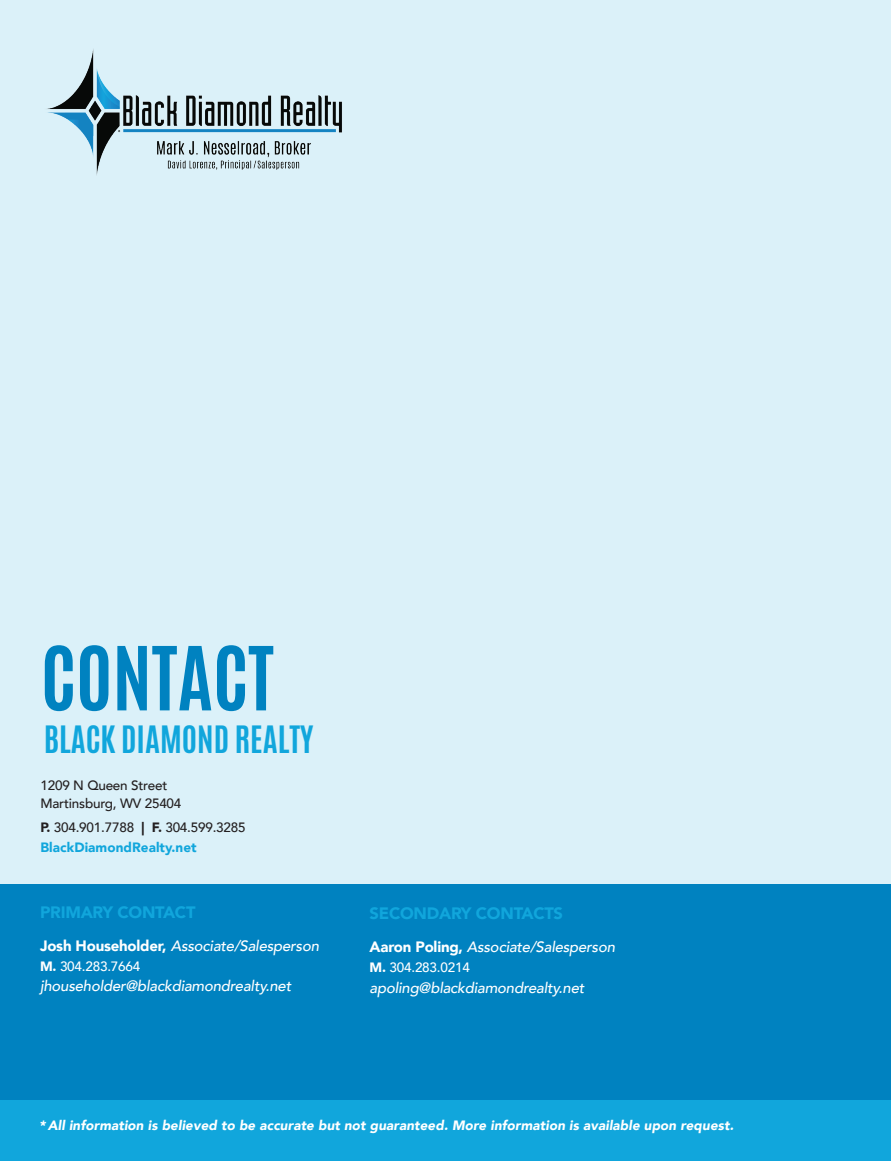
<style>
.page{position:relative;width:891px;height:1161px;background:#fff}
.page>*{position:absolute;margin:0;border:0;box-sizing:border-box;transform-origin:0 0}
.t1{font:700 75px "Antonio";color:#0082c0}
.t2{font:700 31.5px "Antonio";color:#11a6dc}
.t3{font:900 16.5px "Avenir";letter-spacing:-.015em;color:#11a6dc}
.t4{font:italic 500 15px "Avenir";letter-spacing:-.015em;color:#fff}
.t5{font:italic 900 13.5px "Avenir";letter-spacing:.005em;color:#fff}
.t6{font:500 13.5px/18px "Avenir";letter-spacing:-.015em;color:#231f20}
.t7{font:500 13.5px "Avenir";letter-spacing:-.015em;color:#fff}
.s1{font-weight:900}
.s2{font-weight:900;color:#11a6dc}
.s3{font-weight:900;font-style:normal}
</style>
<div class="page">
<div style="left:0;top:0;width:891px;height:899px;background:#dbf1f9"></div>
<div style="left:0;top:1100px;width:891px;height:61px;background:#11a6dc"></div>
<div style="left:0;top:884px;width:891px;height:216px;background:#0082c0"></div>
<img style="left:47px;top:49px;width:295px;height:126px">
<h1 class="t1" style="left:41px;top:622px;width:235px">CONTACT</h1>
<h2 class="t2" style="left:44px;top:715px;width:271px">BLACK DIAMOND REALTY</h2>
<p class="t6" style="left:40px;top:776px;width:142px">1209 N Queen Street<br>Martinsburg, WV 25404</p>
<p class="t6" style="left:40px;top:816px;width:207px;line-height:20.2px"><span class="s1">P.</span> 304.901.7788 <span class="s1">| F.</span> 304.599.3285<br><span class="s2">BlackDiamondRealty.net</span></p>
<p class="t3" style="left:40px;top:898px;width:157px">PRIMARY CONTACT</p>
<p class="t4" style="left:40px;top:937px;width:280px"><span class="s3">Josh Householder,</span> Associate/Salesperson</p>
<p class="t7" style="left:40px;top:954px;width:102px"><span class="s1">M.</span> 304.283.7664</p>
<p class="t4" style="left:40px;top:977px;width:253px">jhouseholder@blackdiamondrealty.net</p>
<p class="t3" style="left:370px;top:899px;width:195px">SECONDARY CONTACTS</p>
<p class="t4" style="left:370px;top:937px;width:247px"><span class="s3">Aaron Poling,</span> Associate/Salesperson</p>
<p class="t7" style="left:370px;top:955px;width:102px"><span class="s1">M.</span> 304.283.0214</p>
<p class="t4" style="left:370px;top:979px;width:216px">apoling@blackdiamondrealty.net</p>
<p class="t5" style="left:39px;top:1114px;width:696px">* All information is believed to be accurate but not guaranteed. More information is available upon request.</p>
</div>
